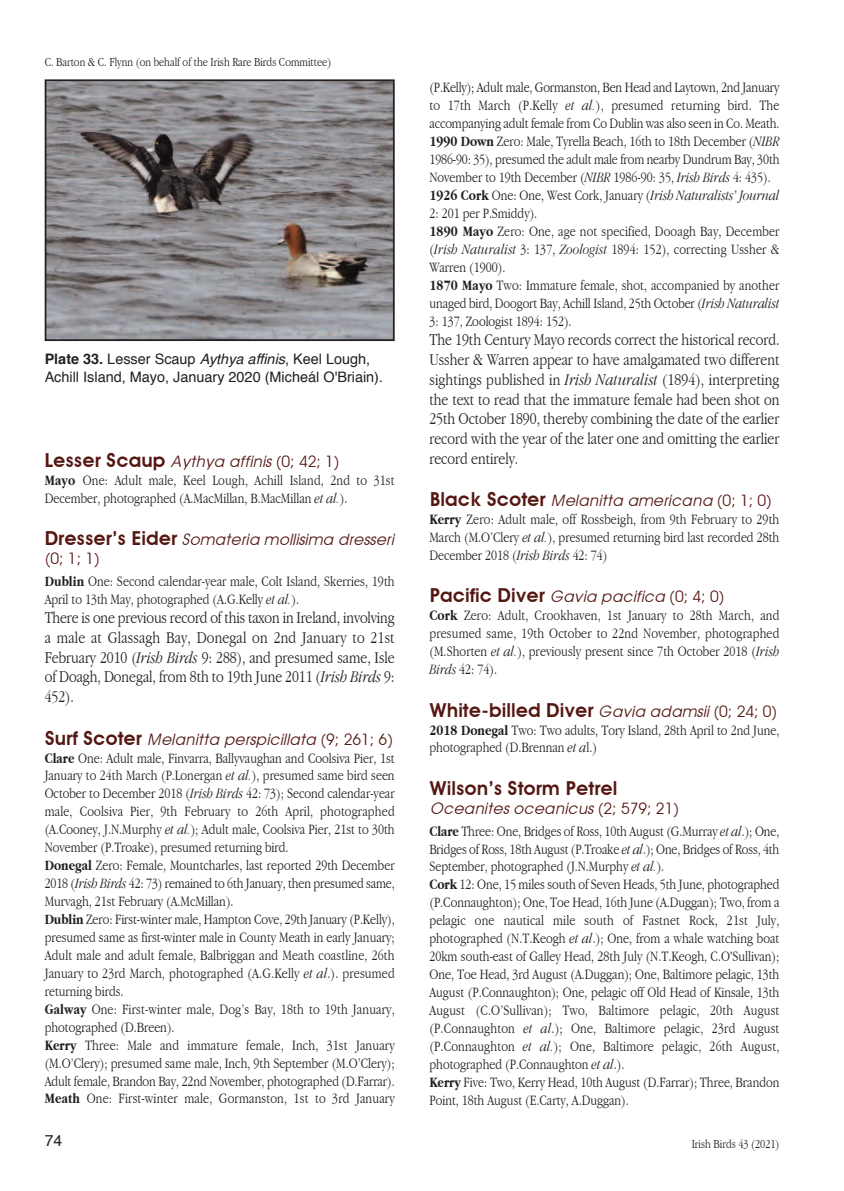
<style>
.page{position:relative;width:844px;height:1191px;background:#fff}
.page>*{position:absolute;margin:0;border:0;box-sizing:border-box;transform-origin:0 0}
.t1{font:600 19.25px "Avant Garde";color:#541712}
.t2{font:300 condensed 17.15px/19.8px "Garamond";color:#231f20;text-align:justify}
.t3{font:italic 15.75px/19.2px "Avant Garde";color:#541712}
.t4{font:15.75px "Helvetica";color:#231f20}
.t5{font:300 condensed 14.88px/18px "Garamond";color:#231f20}
.t6{font:14.35px/17.8px "Helvetica";color:#231f20}
.t7{font:300 condensed 12.6px "Garamond";color:#231f20}
.s1{font-weight:700}
.s2{font-style:italic}
.s3{font-weight:600;font-style:normal;font-size:19.25px}
.s4{font-style:normal}
.s5{font-family:"Garamond Narrow";font-weight:400;font-style:italic;font-stretch:normal}
.s6{font-weight:400;font-style:italic;font-size:15.75px}
.s7{font-weight:400;font-size:15.75px}
</style>
<div class="page">
<img style="left:48px;top:82px;width:343px;height:256px">
<div style="left:45px;top:79px;width:349px;height:262px;border:2px solid #231f20"></div>
<p class="t7" style="left:45px;top:55px;width:288px">C. Barton &amp; C. Flynn (on behalf of the Irish Rare Birds Committee)</p>
<p class="t6" style="left:45px;top:351px;width:340px"><span class="s1">Plate 33.</span> Lesser Scaup <span class="s2">Aythya affinis</span>, Keel Lough,<br>Achill Island, Mayo, January 2020 (Micheál O'Briain).</p>
<p class="t3" style="left:45px;top:452px;width:296px"><span class="s3">Lesser Scaup</span> Aythyaaffinis<span class="s4">(0; 42; 1)</span></p>
<p class="t5" style="left:45px;top:471px;width:351px"><span class="s1">Mayo</span> One: Adult male, Keel Lough, Achill Island, 2nd to 31st<br>December, photographed (A.MacMillan, B.MacMillan <span class="s5">et al.</span>).</p>
<p class="t3" style="left:45px;top:530px;width:354px"><span class="s3">D r e s s e r ’ s E i d e r</span> Somateria mollisima dresseri <span class="s4">(0; 1; 1)</span></p>
<p class="t5" style="left:45px;top:572px;width:351px"><span class="s1">Dublin</span> One: Second calendar-year male, Colt Island, Skerries, 19th<br>April to 13th May, photographed (A.G.Kelly <span class="s5">et al.</span>).</p>
<p class="t2" style="left:45px;top:608px;width:351px">There is one previous record of this taxon in Ireland, involving a male at Glassagh Bay, Donegal on 2nd January to 21st February 2010 (<span class="s5">Irish Birds</span> 9: 288), and presumed same, Isle of Doagh, Donegal, from 8th to 19th June 2011 (<span class="s5">Irish Birds</span> 9:<br>452).</p>
<p class="t3" style="left:45px;top:730px;width:350px"><span class="s3">Surf Scoter</span> Melanitta perspicillata <span class="s4">(9; 261; 6)</span></p>
<p class="t5" style="left:45px;top:748px;width:351px"><span class="s1">Clare</span> One: Adult male, Finvarra, Ballyvaughan and Coolsiva Pier, 1st January to 24th March (P.Lonergan <span class="s5">et al.</span>), presumed same bird seen October to December 2018 (<span class="s5">Irish Birds</span> 42: 73); Second calendar-year male, Coolsiva Pier, 9th February to 26th April, photographed (A.Cooney, J.N.Murphy <span class="s5">et al.</span>); Adult male, Coolsiva Pier, 21st to 30th November (P.Troake), presumed returning bird.<br><span class="s1">Donegal</span> Zero: Female, Mountcharles, last reported 29th December 2018 (<span class="s5">Irish Birds</span> 42: 73) remained to 6th January, then presumed same, Murvagh, 21st February (A.McMillan).<br><span class="s1">Dublin</span> Zero: First-winter male, Hampton Cove, 29th January (P.Kelly), presumed same as first-winter male in County Meath in early January; Adult male and adult female, Balbriggan and Meath coastline, 26th January to 23rd March, photographed (A.G.Kelly <span class="s5">et al</span>.). presumed returning birds.<br><span class="s1">Galway</span> One: First-winter male, Dog’s Bay, 18th to 19th January, photographed (D.Breen).<br><span class="s1">Kerry</span> Three: Male and immature female, Inch, 31st January (M.O’Clery); presumed same male, Inch, 9th September (M.O’Clery); Adult female, Brandon Bay, 22nd November, photographed (D.Farrar).<br><span class="s1">Meath</span> One: First-winter male, Gormanston, 1st to 3rd January</p>
<p class="t4" style="left:45px;top:1133px;width:19px">74</p>
<p class="t5" style="left:429px;top:79px;width:351px">(P.Kelly); Adult male, Gormanston, Ben Head and Laytown, 2nd January to 17th March (P.Kelly <span class="s5">et al.</span>), presumed returning bird. The accompanying adult female from Co Dublin was also seen in Co. Meath.<br><span class="s1">1990 Down</span> Zero: Male, Tyrella Beach, 16th to 18th December (<span class="s5">NIBR </span>1986-90: 35), presumed the adult male from nearby Dundrum Bay, 30th November to 19th December (<span class="s5">NIBR</span> 1986-90: 35, <span class="s5">Irish Birds</span> 4: 435).<br><span class="s1">1926 Cork</span> One: One, West Cork, January (<span class="s5">Irish Naturalists’ Journal </span>2: 201 per P.Smiddy).<br><span class="s1">1890 Mayo</span> Zero: One, age not specified, Dooagh Bay, December (<span class="s5">Irish Naturalist</span> 3: 137, <span class="s5">Zoologist</span> 1894: 152), correcting Ussher &amp; Warren (1900).<br><span class="s1">1870 Mayo</span> Two: Immature female, shot, accompanied by another unaged bird, Doogort Bay, Achill Island, 25th October (<span class="s5">Irish Naturalist </span>3: 137, Zoologist 1894: 152).</p>
<p class="t2" style="left:429px;top:330px;width:351px">The 19th Century Mayo records correct the historical record.<br>Ussher &amp; Warren appear to have amalgamated two different sightings published in <span class="s5">Irish Naturalist</span> (1894), interpreting the text to read that the immature female had been shot on 25th October 1890, thereby combining the date of the earlier record with the year of the later one and omitting the earlier record entirely.</p>
<p class="t3" style="left:429px;top:491px;width:344px"><span class="s3">Black Scoter</span> Melanittaamericana<span class="s4">(0; 1; 0)</span></p>
<p class="t5" style="left:429px;top:510px;width:351px;text-align:justify"><span class="s1">Kerry</span> Zero: Adult male, off Rossbeigh, from 9th February to 29th March (M.O’Clery <span class="s5">et al.</span>), presumed returning bird last recorded 28th December 2018 (<span class="s5">Irish Birds</span> 42: 74)</p>
<p class="t3" style="left:429px;top:588px;width:296px"><span class="s3">Pacific Diver</span> Gaviapacifica<span class="s4">(0; 4; 0)</span></p>
<p class="t5" style="left:429px;top:606px;width:351px;text-align:justify"><span class="s1">Cork</span> Zero: Adult, Crookhaven, 1st January to 28th March, and presumed same, 19th October to 22nd November, photographed (M.Shorten <span class="s5">et al.</span>), previously present since 7th October 2018 (<span class="s5">Irish Birds</span> 42: 74).</p>
<p class="t1" style="left:429px;top:700px;width:349px">White-billed Diver <span class="s6">Gaviaadamsii</span><span class="s7">(0; 24; 0)</span></p>
<p class="t5" style="left:429px;top:721px;width:351px"><span class="s1">2018 Donegal</span> Two: Two adults, Tory Island, 28th April to 2nd June, photographed (D.Brennan <span class="s5">et a</span>l.)</p>
<p class="t1" style="left:429px;top:778px;width:189px">Wilson’s Storm Petrel</p>
<p class="t3" style="left:429px;top:799px;width:251px">Oceanites oceanicus <span class="s4">( 2 ; 5 7 9 ; 2 1 )</span></p>
<p class="t5" style="left:429px;top:822px;width:351px"><span class="s1">Clare</span> Three: One, Bridges of Ross, 10th August (G.Murray <span class="s5">et al</span>.); One, Bridges of Ross, 18th August (P.Troake <span class="s5">et al</span>.); One, Bridges of Ross, 4th September, photographed (J.N.Murphy <span class="s5">et al.</span>).<br><span class="s1">Cork</span> 12: One, 15 miles south of Seven Heads, 5th June, photographed (P.Connaughton); One, Toe Head, 16th June (A.Duggan); Two, from a pelagic one nautical mile south of Fastnet Rock, 21st July, photographed (N.T.Keogh <span class="s5">et al</span>.); One, from a whale watching boat 20km south-east of Galley Head, 28th July (N.T.Keogh, C.O'Sullivan); One, Toe Head, 3rd August (A.Duggan); One, Baltimore pelagic, 13th August (P.Connaughton); One, pelagic off Old Head of Kinsale, 13th August (C.O’Sullivan); Two, Baltimore pelagic, 20th August (P.Connaughton <span class="s5">et al</span>.); One, Baltimore pelagic, 23rd August (P.Connaughton <span class="s5">et al.</span>); One, Baltimore pelagic, 26th August, photographed (P.Connaughton <span class="s5">et al</span>.).<br><span class="s1">Kerry</span> Five: Two, Kerry Head, 10th August (D.Farrar); Three, Brandon Point, 18th August (E.Carty, A.Duggan).</p>
<p class="t7" style="left:691px;top:1136px;width:89px">Irish Birds 43 (2021)</p>
</div>
